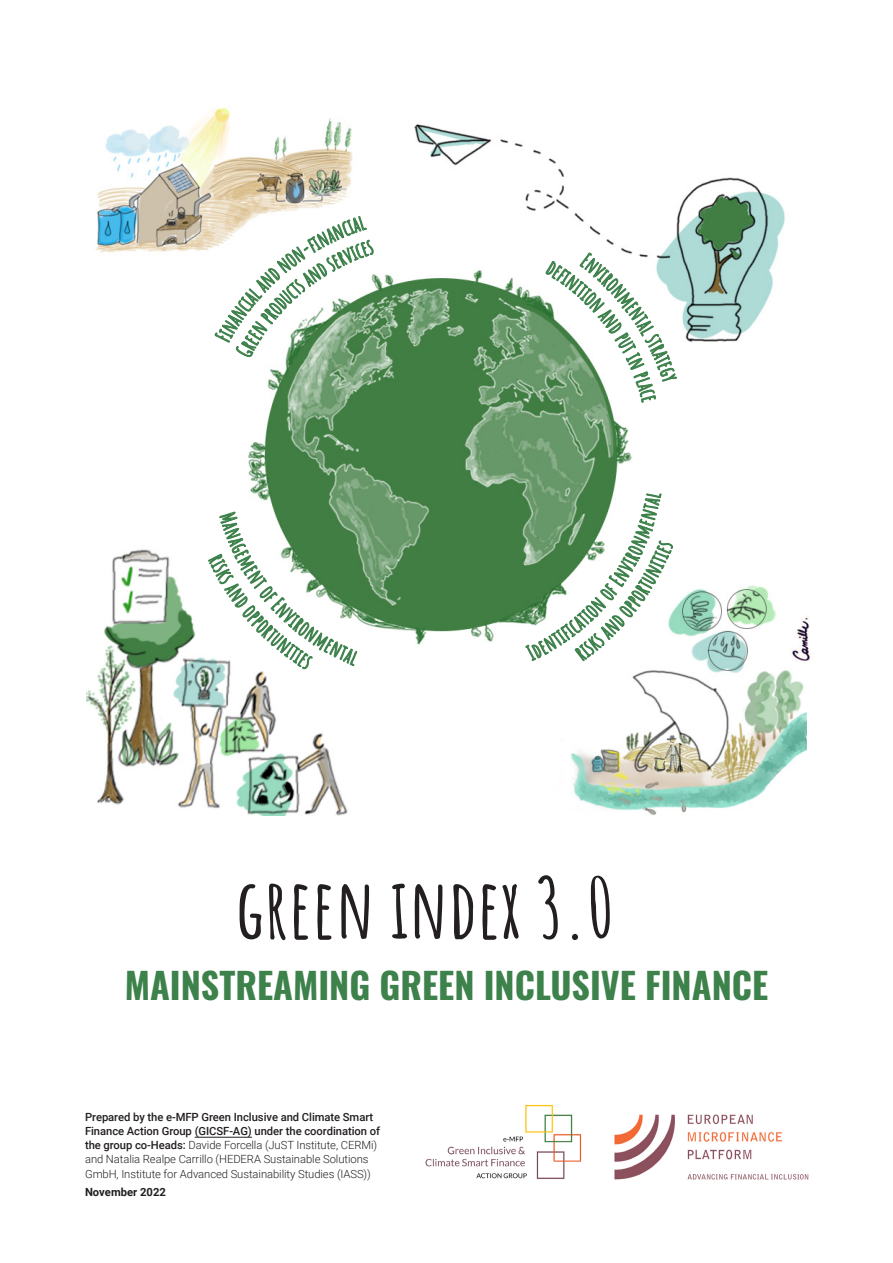
<style>
.page{position:relative;width:893px;height:1263px;background:#fff}
.page>*{position:absolute;margin:0;border:0;box-sizing:border-box;transform-origin:0 0}
.t1{font:700 82.65px "Amatic SC";color:#231f20}
.t2{font:700 36px "Oswald";color:#3d814b}
.t3{font:300 11.25px/14.2px "Roboto";letter-spacing:-.005em;color:#231f20}
.t4{font:700 11.25px "Roboto";color:#231f20}
.s1{font-weight:500}
</style>
<div class="page">
<img style="left:86px;top:107px;width:720px;height:708px">
<hr style="left:195px;top:1137px;width:57px;height:1px;background:#231f20">
<img style="left:614px;top:1114px;width:195px;height:66px">
<img style="left:788px;top:612px;width:22px;height:57px">
<img style="left:425px;top:1104px;width:157px;height:75px">
<svg style="left:546px;top:253px;width:131px;height:149px"></svg>
<svg style="left:526px;top:491px;width:147px;height:170px"></svg>
<svg style="left:208px;top:512px;width:151px;height:158px"></svg>
<svg style="left:215px;top:216px;width:159px;height:142px"></svg>
<p class="t1" style="left:236px;top:844px;width:380px">GREEN INDEX 3.0</p>
<p class="t2" style="left:125px;top:966px;width:645px">MAINSTREAMING GREEN INCLUSIVE FINANCE</p>
<p class="t3" style="left:85px;top:1109px;width:297px"><span class="s1">Prepared by the e-MFP Green Inclusive and Climate Smart Finance Action Group (GICSF-AG) under the coordination of the group co-Heads:</span> Davide Forcella (JuST Institute, CERMi) and Natalia Realpe Carrillo (HEDERA Sustainable Solutions GmbH, Institute for Advanced Sustainability Studies (IASS))</p>
<p class="t4" style="left:85px;top:1184px;width:82px">November 2022</p>
</div>
